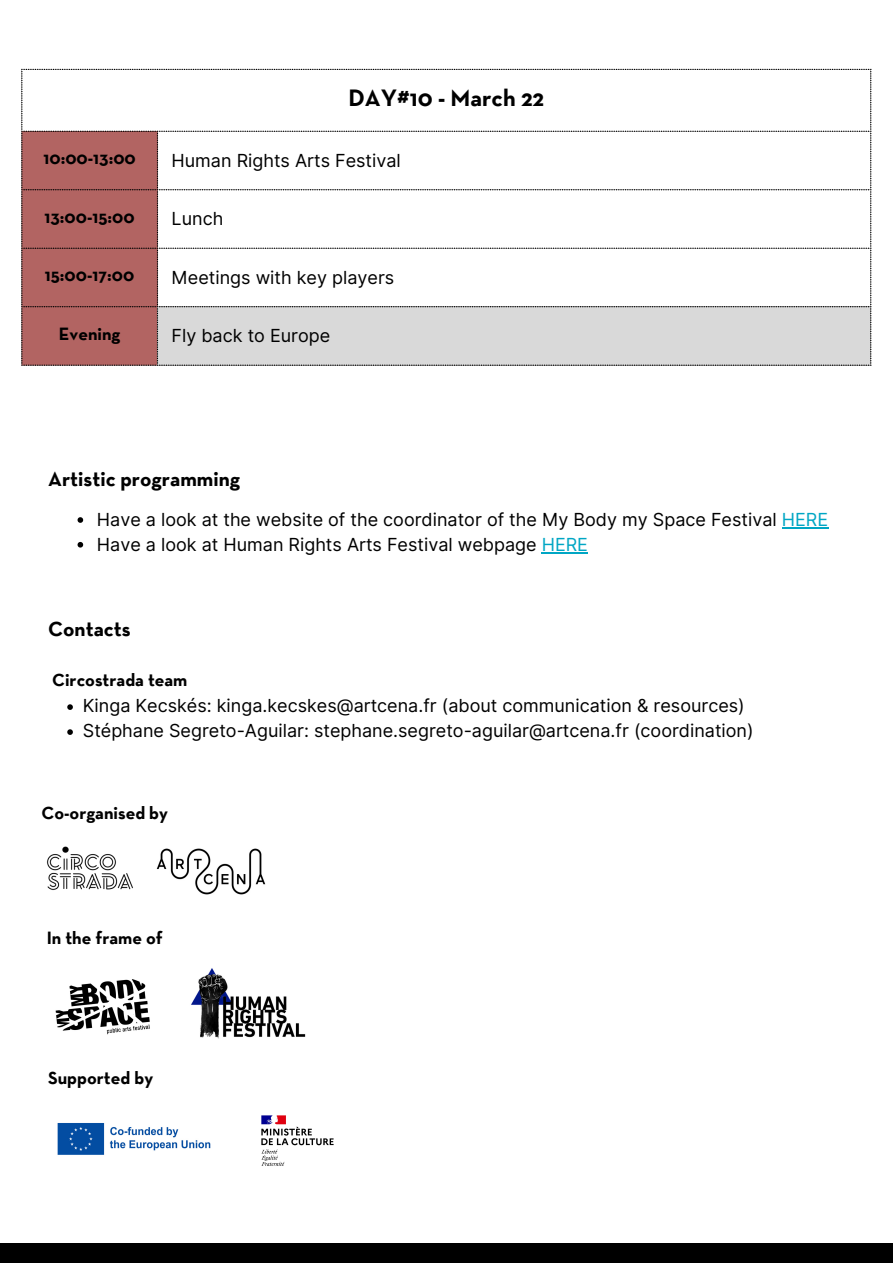
<style>
.page{position:relative;width:893px;height:1264px;background:#fff}
.page>*{position:absolute;margin:0;border:0;box-sizing:border-box;transform-origin:0 0}
.t1{font:700 24px "Neutra Text";color:#000}
.t2{font:700 21px "Neutra Text";color:#000}
.t3{font:18px "Inter";color:#000}
.t4{font:700 18px "Neutra Text";color:#000}
.s1{color:#00a6c4}
</style>
<div class="page">
<svg style="left:21px;top:69px;width:137px;height:297px"></svg>
<svg style="left:159px;top:69px;width:712px;height:297px"></svg>
<div style="left:0;top:1243px;width:892px;height:19px;background:#000"></div>
<img style="left:47px;top:846px;width:86px;height:44px">
<img style="left:57px;top:1123px;width:154px;height:32px">
<img style="left:261px;top:1115px;width:73px;height:51px">
<img style="left:156px;top:848px;width:109px;height:46px">
<img style="left:55px;top:979px;width:95px;height:56px">
<img style="left:191px;top:968px;width:115px;height:71px">
<svg style="left:67px;top:704px;width:6px;height:6px"></svg>
<svg style="left:67px;top:729px;width:6px;height:6px"></svg>
<svg style="left:78px;top:517px;width:5px;height:6px"></svg>
<hr style="left:781px;top:527px;width:47px;height:1px;background:#00a6c4">
<svg style="left:78px;top:542px;width:5px;height:5px"></svg>
<hr style="left:541px;top:552px;width:47px;height:1px;background:#00a6c4">
<p class="t1" style="left:348px;top:89px;width:197px">DAY#10 - March 22</p>
<p class="t4" style="left:43px;top:152px;width:94px">10:00-13:00</p>
<p class="t3" style="left:171px;top:149px;width:231px">Human Rights Arts Festival</p>
<p class="t4" style="left:45px;top:210px;width:92px">13:00-15:00</p>
<p class="t3" style="left:171px;top:208px;width:53px">Lunch</p>
<p class="t4" style="left:45px;top:269px;width:91px">15:00-17:00</p>
<p class="t3" style="left:171px;top:266px;width:224px">Meetings with key players</p>
<p class="t4" style="left:59px;top:327px;width:63px">Evening</p>
<p class="t3" style="left:171px;top:325px;width:160px">Fly back to Europe</p>
<p class="t2" style="left:48px;top:471px;width:193px">Artistic programming</p>
<p class="t3" style="left:97px;top:509px;width:732px">Have a look at the website of the coordinator of the My Body my Space Festival <span class="s1">HERE</span></p>
<p class="t3" style="left:97px;top:533px;width:492px">Have a look at Human Rights Arts Festival webpage <span class="s1">HERE</span></p>
<p class="t2" style="left:48px;top:621px;width:84px">Contacts</p>
<p class="t4" style="left:52px;top:673px;width:137px">Circostrada team</p>
<p class="t3" style="left:83px;top:695px;width:663px">Kinga Kecskés: kinga.kecskes@artcena.fr (about communication &amp; resources)</p>
<p class="t3" style="left:83px;top:720px;width:672px">Stéphane Segreto-Aguilar: stephane.segreto-aguilar@artcena.fr (coordination)</p>
<p class="t4" style="left:41px;top:806px;width:128px">Co-organised by</p>
<p class="t4" style="left:47px;top:931px;width:117px">In the frame of</p>
<p class="t4" style="left:48px;top:1071px;width:106px">Supported by</p>
</div>
